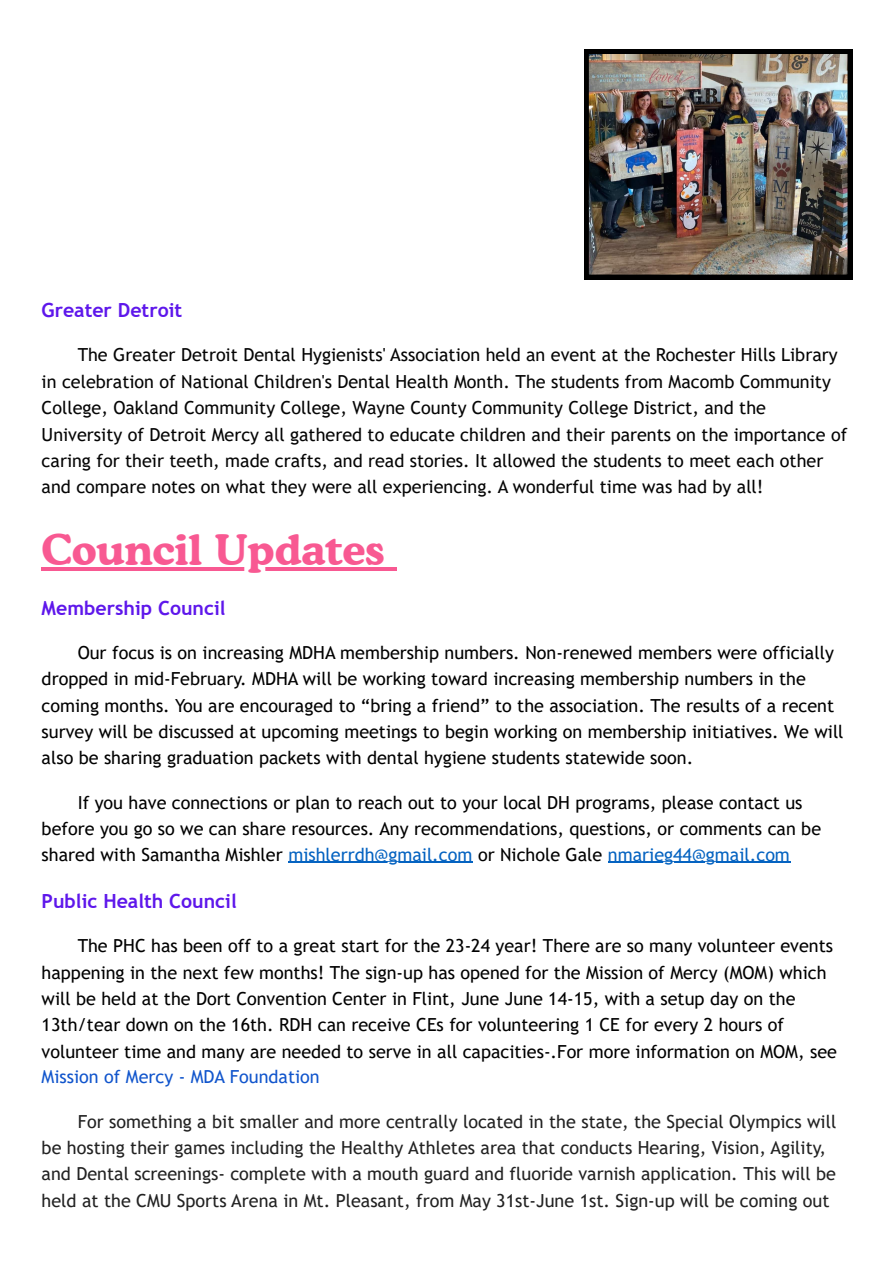
<style>
.page{position:relative;width:894px;height:1263px;background:#fff}
.page>*{position:absolute;margin:0;border:0;box-sizing:border-box;transform-origin:0 0}
.t1{font:700 42px "Cooper BT";color:#f85992}
.t2{font:700 19.5px "Trebuchet MS";color:#5e17eb}
.t3{font:18px/26.4px "Trebuchet MS";color:#000}
.t4{font:18px/26.4px "Trebuchet MS";color:#050505}
.t5{font:18px/26.2px "Trebuchet MS";color:#222}
.s1{color:#0563c1}
.s2{color:#15c}
</style>
<div class="page">
<hr style="left:42px;top:567px;width:355px;height:3px;background:#f85992">
<hr style="left:288px;top:862px;width:184px;height:1px;background:#0563c1">
<hr style="left:607px;top:862px;width:182px;height:1px;background:#0563c1">
<img style="left:584px;top:50px;width:267px;height:229px">
<h3 class="t2" style="left:42px;top:299px;width:142px">Greater Detroit</h3>
<p class="t4" style="left:42px;top:341px;width:807px;text-indent:36px">The Greater Detroit Dental Hygienists' Association held an event at the Rochester Hills Library in celebration of National Children's Dental Health Month. The students from Macomb Community College, Oakland Community College, Wayne County Community College District, and the University of Detroit Mercy all gathered to educate children and their parents on the importance of caring for their teeth, made crafts, and read stories. It allowed the students to meet each other and compare notes on what they were all experiencing. A wonderful time was had by all!</p>
<h1 class="t1" style="left:42px;top:524px;width:344px">Council Updates</h1>
<h3 class="t2" style="left:42px;top:597px;width:185px">Membership Council</h3>
<p class="t3" style="left:42px;top:640px;width:803px;text-indent:36px">Our focus is on increasing MDHA membership numbers. Non-renewed members were officially dropped in mid-February. MDHA will be working toward increasing membership numbers in the coming months. You are encouraged to “bring a friend” to the association. The results of a recent survey will be discussed at upcoming meetings to begin working on membership initiatives. We will also be sharing graduation packets with dental hygiene students statewide soon.</p>
<p class="t3" style="left:42px;top:790px;width:780px;line-height:25.8px;text-indent:36px">If you have connections or plan to reach out to your local DH programs, please contact us before you go so we can share resources. Any recommendations, questions, or comments can be shared with Samantha Mishler <span class="s1">mishlerrdh@gmail.com</span> or Nichole Gale <span class="s1">nmarieg44@gmail.com</span></p>
<h3 class="t2" style="left:42px;top:890px;width:197px">Public Health Council</h3>
<p class="t3" style="left:42px;top:932px;width:796px;text-indent:36px">The PHC has been off to a great start for the 23-24 year! There are so many volunteer events happening in the next few months! The sign-up has opened for the Mission of Mercy (MOM) which will be held at the Dort Convention Center in Flint, June June 14-15, with a setup day on the 13th/tear down on the 16th. RDH can receive CEs for volunteering 1 CE for every 2 hours of volunteer time and many are needed to serve in all capacities-.For more information on MOM, see <span class="s2">Mission of Mercy - MDA Foundation</span></p>
<p class="t5" style="left:42px;top:1109px;width:796px;text-indent:36px">For something a bit smaller and more centrally located in the state, the Special Olympics will be hosting their games including the Healthy Athletes area that conducts Hearing, Vision, Agility, and Dental screenings- complete with a mouth guard and fluoride varnish application. This will be held at the CMU Sports Arena in Mt. Pleasant, from May 31st-June 1st. Sign-up will be coming out</p>
</div>
